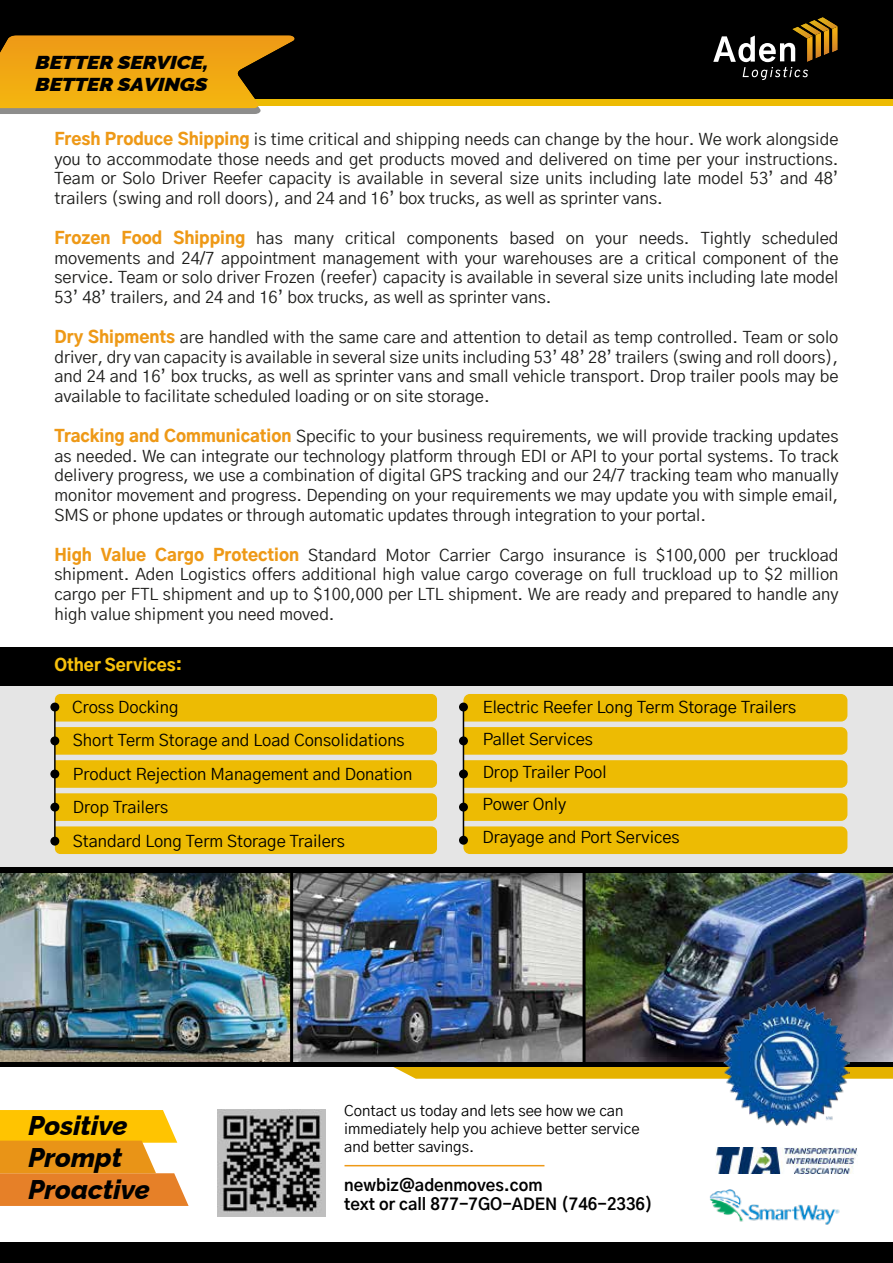
<style>
.page{position:relative;width:893px;height:1263px;background:#fff}
.page>*{position:absolute;margin:0;border:0;box-sizing:border-box;transform-origin:0 0}
.t1{font:italic 100 27px/32.4px "Raleway";color:#000}
.t2{font:italic 100 18.75px/22.5px "Raleway";letter-spacing:-.01em;color:#000;scale:1.15 1}
.t3{font:16.5px/19.8px "Gothic A1";color:#1d1d1b;text-align:justify}
.t4{font:16.5px/33.5px "Gothic A1";color:#000}
.t5{font:900 16.5px "Gothic A1";color:#f6c00c}
.t6{font:700 16.35px/19.5px "Gothic A1";color:#000}
.t7{font:14.85px/17.9px "Gothic A1";color:#000}
.s1{font-weight:900;color:#ee9917}
</style>
<div class="page">
<div style="left:0;top:0;width:893px;height:102px;background:#000"></div>
<div style="left:0;top:99px;width:893px;height:6px;background:#edbb03"></div>
<svg style="left:713px;top:17px;width:125px;height:63px"></svg>
<div style="left:0;top:1242px;width:893px;height:21px;background:#000"></div>
<svg style="left:393px;top:1067px;width:500px;height:12px"></svg>
<img style="left:0;top:873px;width:893px;height:189px">
<hr style="left:290px;top:860px;width:3px;height:207px;background:#000">
<hr style="left:583px;top:860px;width:3px;height:207px;background:#000">
<div style="left:0;top:1062px;width:893px;height:5px;background:#000"></div>
<hr style="left:344px;top:1165px;width:200px;height:1px;background:#ee9917">
<img style="left:218px;top:1109px;width:107px;height:107px">
<div style="left:0;top:655px;width:893px;height:214px;background:#e5e5e5"></div>
<div style="left:0;top:647px;width:893px;height:39px;background:#000"></div>
<div style="left:55px;top:694px;width:382px;height:27px;background:#edbb03"></div>
<svg style="left:55px;top:727px;width:382px;height:127px"></svg>
<div style="left:463px;top:694px;width:384px;height:27px;background:#edbb03"></div>
<svg style="left:463px;top:727px;width:384px;height:127px"></svg>
<div style="left:459px;top:702px;width:9px;height:9px;background:#000;border-radius:50%"></div>
<div style="left:459px;top:736px;width:9px;height:9px;background:#000;border-radius:50%"></div>
<div style="left:459px;top:769px;width:9px;height:9px;background:#000;border-radius:50%"></div>
<div style="left:459px;top:803px;width:9px;height:8px;background:#000;border-radius:50%"></div>
<div style="left:459px;top:836px;width:9px;height:9px;background:#000;border-radius:50%"></div>
<hr style="left:463px;top:707px;width:1px;height:133px;background:#000">
<div style="left:50px;top:702px;width:9px;height:9px;background:#000;border-radius:50%"></div>
<div style="left:50px;top:736px;width:9px;height:9px;background:#000;border-radius:50%"></div>
<div style="left:50px;top:769px;width:9px;height:9px;background:#000;border-radius:50%"></div>
<div style="left:50px;top:803px;width:9px;height:8px;background:#000;border-radius:50%"></div>
<div style="left:50px;top:837px;width:9px;height:8px;background:#000;border-radius:50%"></div>
<hr style="left:54px;top:707px;width:2px;height:133px;background:#000">
<div style="left:0;top:868px;width:893px;height:5px;background:#000"></div>
<svg style="left:0;top:35px;width:297px;height:79px"></svg>
<img style="left:715px;top:1147px;width:142px;height:26px">
<img style="left:709px;top:1189px;width:131px;height:36px">
<img style="left:723px;top:999px;width:126px;height:126px">
<svg style="left:0;top:1110px;width:189px;height:96px"></svg>
<p class="t2" style="left:36px;top:52px;width:152px">BETTER SERVICE,<br>BETTER SAVINGS</p>
<p class="t3" style="left:54px;top:130px;width:785px"><span class="s1">Fresh Produce Shipping</span> is time critical and shipping needs can change by the hour. We work alongside you to accommodate those needs and get products moved and delivered on time per your instructions.<br>Team or Solo Driver Reefer capacity is available in several size units including late model 53’ and 48’ trailers (swing and roll doors), and 24 and 16’ box trucks, as well as sprinter vans.</p>
<p class="t3" style="left:54px;top:229px;width:785px"><span class="s1">Frozen Food Shipping</span> has many critical components based on your needs. Tightly scheduled movements and 24/7 appointment management with your warehouses are a critical component of the service. Team or solo driver Frozen (reefer) capacity is available in several size units including late model 53’ 48’ trailers, and 24 and 16’ box trucks, as well as sprinter vans.</p>
<p class="t3" style="left:54px;top:328px;width:785px"><span class="s1">Dry Shipments</span> are handled with the same care and attention to detail as temp controlled. Team or solo driver, dry van capacity is available in several size units including 53’ 48’ 28’ trailers (swing and roll doors), and 24 and 16’ box trucks, as well as sprinter vans and small vehicle transport. Drop trailer pools may be available to facilitate scheduled loading or on site storage.</p>
<p class="t3" style="left:54px;top:427px;width:785px"><span class="s1">Tracking and Communication</span> Specific to your business requirements, we will provide tracking updates as needed. We can integrate our technology platform through EDI or API to your portal systems. To track delivery progress, we use a combination of digital GPS tracking and our 24/7 tracking team who manually monitor movement and progress. Depending on your requirements we may update you with simple email, SMS or phone updates or through automatic updates through integration to your portal.</p>
<p class="t3" style="left:54px;top:546px;width:785px"><span class="s1">High Value Cargo Protection</span> Standard Motor Carrier Cargo insurance is $100,000 per truckload shipment. Aden Logistics offers additional high value cargo coverage on full truckload up to $2 million cargo per FTL shipment and up to $100,000 per LTL shipment. We are ready and prepared to handle any high value shipment you need moved.</p>
<p class="t5" style="left:54px;top:657px;width:129px">Other Services:</p>
<p class="t4" style="left:72px;top:691px;width:342px">Cross Docking<br>Short Term Storage and Load Consolidations<br>Product Rejection Management and Donation<br>Drop Trailers<br>Standard Long Term Storage Trailers</p>
<p class="t4" style="left:483px;top:691px;width:315px;line-height:32.4px">Electric Reefer Long Term Storage Trailers<br>Pallet Services<br>Drop Trailer Pool<br>Power Only<br>Drayage and Port Services</p>
<h1 class="t1" style="left:28px;top:1111px;width:123px">Positive<br>Prompt<br>Proactive</h1>
<p class="t7" style="left:344px;top:1102px;width:297px">Contact us today and lets see how we can immediately help you achieve better service and better savings.</p>
<p class="t6" style="left:344px;top:1175px;width:310px">newbiz@adenmoves.com<br>text or call 877-7GO-ADEN (746-2336)</p>
</div>
